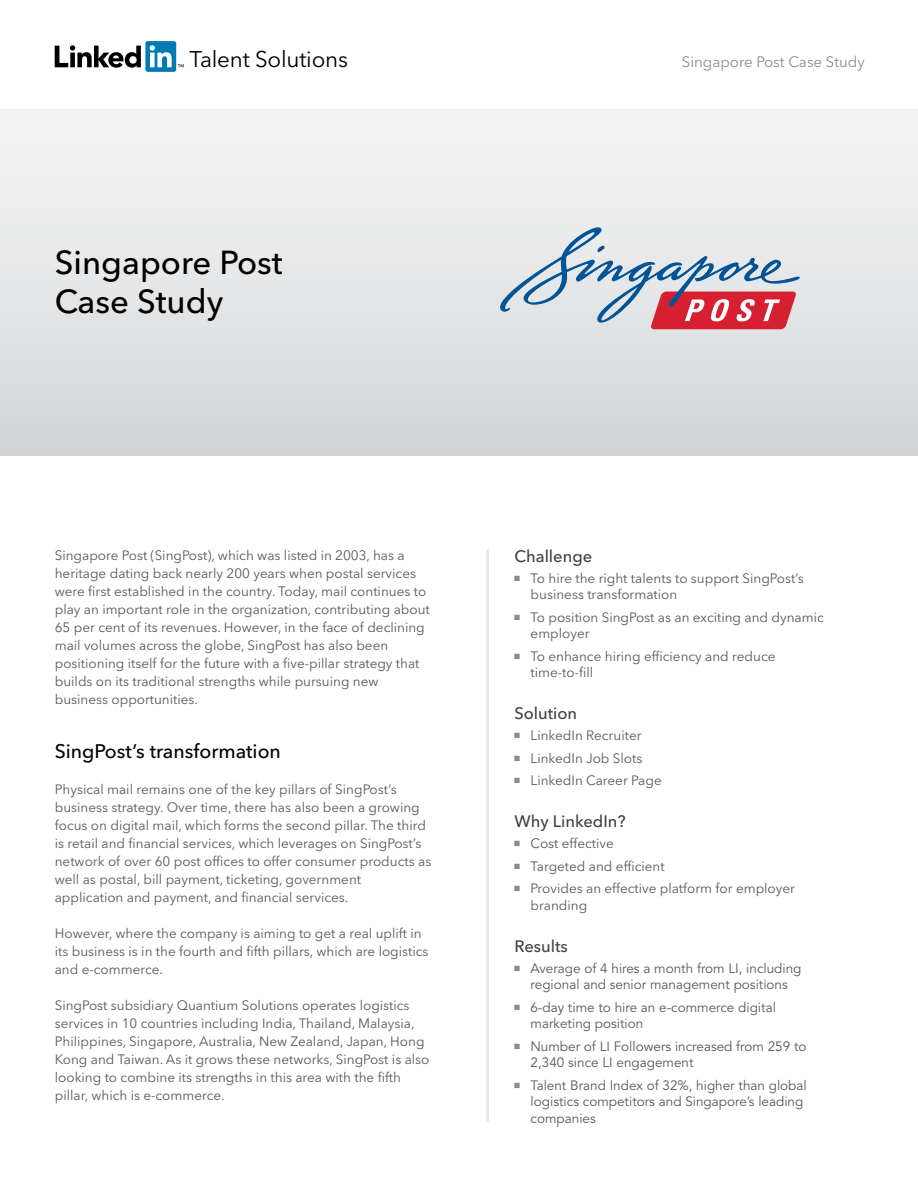
<style>
.page{position:relative;width:918px;height:1188px;background:#fff}
.page>*{position:absolute;margin:0;border:0;box-sizing:border-box;transform-origin:0 0}
.t1{font:500 33px/39px "Avenir Next LT Pro";color:#000}
.t2{font:22.5px "Avenir Next LT Pro";letter-spacing:-.01em;color:#000}
.t3{font:500 19.5px "Avenir Next LT Pro";color:#000}
.t4{font:500 16.5px "Avenir Next LT Pro";color:#414042}
.t5{font:15px "Avenir Next LT Pro";color:#8a8c8e}
.t6{font:13.5px/18px "Avenir Next LT Pro";color:#58595b}
.t7{font:13.5px/16.5px "Avenir LT Std";color:#58595b}
</style>
<div class="page">
<div style="left:0;top:110px;width:918px;height:345px;background:linear-gradient(to bottom,#f5f5f6,#d4d6d7)"></div>
<svg style="left:55px;top:41px;width:129px;height:31px"></svg>
<hr style="left:487px;top:549px;width:2px;height:573px;background:#e7eaea">
<svg style="left:500px;top:227px;width:300px;height:102px;background:#cabbc6"></svg>
<h2 class="t2" style="left:190px;top:46px;width:160px">Talent Solutions</h2>
<h1 class="t1" style="left:55px;top:243px;width:229px">Singapore Post<br>Case Study</h1>
<p class="t5" style="left:682px;top:53px;width:184px">Singapore Post Case Study</p>
<p class="t6" style="left:55px;top:546px;width:377px">Singapore Post (SingPost), which was listed in 2003, has a heritage dating back nearly 200 years when postal services were first established in the country. Today, mail continues to play an important role in the organization, contributing about 65 per cent of its revenues. However, in the face of declining mail volumes across the globe, SingPost has also been positioning itself for the future with a five-pillar strategy that builds on its traditional strengths while pursuing new business opportunities.</p>
<h3 class="t3" style="left:55px;top:739px;width:228px">SingPost’s transformation</h3>
<p class="t6" style="left:55px;top:780px;width:378px">Physical mail remains one of the key pillars of SingPost’s business strategy. Over time, there has also been a growing focus on digital mail, which forms the second pillar. The third is retail and financial services, which leverages on SingPost’s network of over 60 post offices to offer consumer products as well as postal, bill payment, ticketing, government application and payment, and financial services.</p>
<p class="t6" style="left:55px;top:924px;width:375px">However, where the company is aiming to get a real uplift in its business is in the fourth and fifth pillars, which are logistics and e-commerce.</p>
<p class="t6" style="left:55px;top:996px;width:376px">SingPost subsidiary Quantium Solutions operates logistics services in 10 countries including India, Thailand, Malaysia, Philippines, Singapore, Australia, New Zealand, Japan, Hong Kong and Taiwan. As it grows these networks, SingPost is also looking to combine its strengths in this area with the fifth pillar, which is e-commerce.</p>
<p class="t4" style="left:514px;top:546px;width:79px">Challenge</p>
<p class="t6" style="left:530px;top:570px;width:275px;line-height:16.5px">To hire the right talents to support SingPost’s business transformation</p>
<p class="t6" style="left:530px;top:609px;width:295px;line-height:16.5px">To position SingPost as an exciting and dynamic employer</p>
<p class="t6" style="left:530px;top:648px;width:247px;line-height:16.5px">To enhance hiring efficiency and reduce time-to-fill</p>
<p class="t4" style="left:514px;top:704px;width:64px">Solution</p>
<p class="t6" style="left:530px;top:725px;width:133px;line-height:22.5px">LinkedIn Recruiter<br>LinkedIn Job Slots<br>LinkedIn Career Page</p>
<p class="t4" style="left:514px;top:812px;width:113px">Why LinkedIn?</p>
<p class="t6" style="left:530px;top:833px;width:266px;line-height:22.5px">Cost effective<br>Targeted and efficient<br>Provides an effective platform for employer</p>
<p class="t6" style="left:531px;top:896px;width:58px">branding</p>
<p class="t4" style="left:514px;top:936px;width:55px">Results</p>
<p class="t7" style="left:530px;top:960px;width:273px">Average of 4 hires a month from LI, including regional and senior management positions</p>
<p class="t7" style="left:530px;top:999px;width:247px">6-day time to hire an e-commerce digital marketing position</p>
<p class="t7" style="left:530px;top:1038px;width:278px">Number of LI Followers increased from 259 to<br>2,340 since LI engagement</p>
<p class="t7" style="left:530px;top:1077px;width:278px">Talent Brand Index of 32%, higher than global logistics competitors and Singapore’s leading companies</p>
</div>
